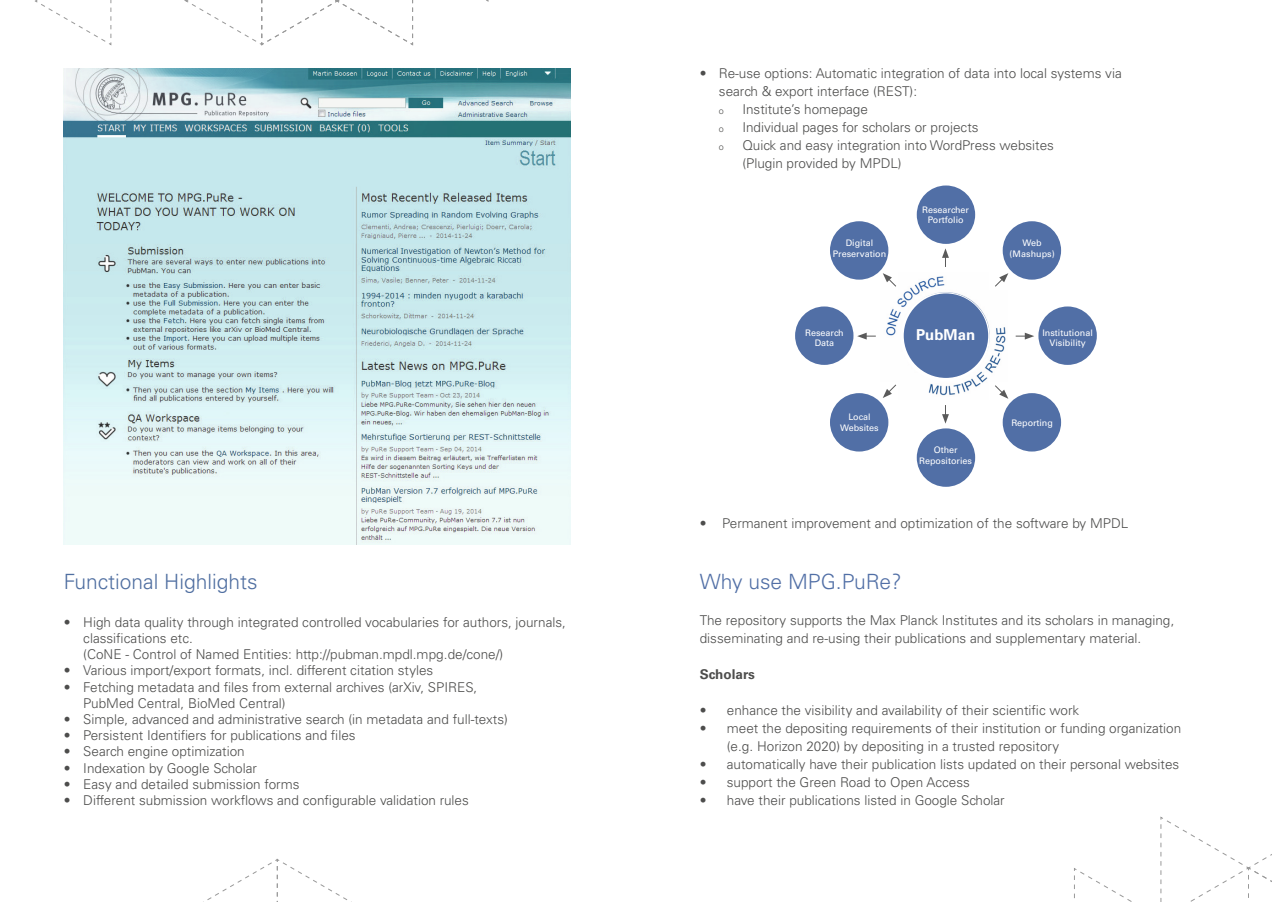
<style>
.page{position:relative;width:1272px;height:902px;background:#fff}
.page>*{position:absolute;margin:0;border:0;box-sizing:border-box;transform-origin:0 0}
.t1{font:300 21px "Univers LT Std";color:#506fa1}
.t2{font:300 21px "Univers LT Std";color:#516fa6}
.t3{font:700 15px "Univers LT Std";color:#fff}
.t4{font:300 13.5px/18px "Univers LT Std";color:#4d4d4c}
.t5{font:700 13.5px "Univers LT Std";color:#4d4d4c}
.t6{font:9px/10.8px "Univers LT Std";color:#fff;text-align:center}
.t7{font:300 9px "Univers LT Std";color:#4d4d4c}
</style>
<div class="page">
<img style="left:886px;top:276px;width:120px;height:120px">
<div style="left:900px;top:292px;width:89px;height:90px;background:#fff;border-radius:50%"></div>
<div style="left:876px;top:268px;width:21px;height:22px;background:#fff"></div>
<div style="left:989px;top:268px;width:21px;height:22px;background:#fff"></div>
<div style="left:989px;top:382px;width:21px;height:21px;background:#fff"></div>
<div style="left:876px;top:382px;width:21px;height:21px;background:#fff"></div>
<svg style="left:207px;top:858px;width:141px;height:43px"></svg>
<svg style="left:35px;top:0;width:453px;height:45px"></svg>
<svg style="left:1074px;top:816px;width:197px;height:85px"></svg>
<img style="left:64px;top:68px;width:506px;height:476px">
<div style="left:903px;top:293px;width:85px;height:85px;background:#516fa6;border-radius:50%"></div>
<div style="left:1002px;top:221px;width:59px;height:58px;background:#516fa6;border-radius:50%"></div>
<div style="left:1002px;top:393px;width:59px;height:58px;background:#516fa6;border-radius:50%"></div>
<div style="left:830px;top:221px;width:58px;height:58px;background:#516fa6;border-radius:50%"></div>
<div style="left:830px;top:393px;width:58px;height:58px;background:#516fa6;border-radius:50%"></div>
<div style="left:1038px;top:306px;width:58px;height:59px;background:#516fa6;border-radius:50%"></div>
<div style="left:795px;top:306px;width:58px;height:59px;background:#516fa6;border-radius:50%"></div>
<div style="left:916px;top:428px;width:59px;height:59px;background:#516fa6;border-radius:50%"></div>
<div style="left:916px;top:185px;width:59px;height:59px;background:#516fa6;border-radius:50%"></div>
<svg style="left:1015px;top:332px;width:19px;height:7px"></svg>
<svg style="left:857px;top:332px;width:18px;height:7px"></svg>
<svg style="left:942px;top:248px;width:6px;height:19px"></svg>
<svg style="left:883px;top:273px;width:13px;height:14px"></svg>
<svg style="left:883px;top:384px;width:13px;height:14px"></svg>
<svg style="left:995px;top:385px;width:13px;height:14px"></svg>
<svg style="left:995px;top:273px;width:13px;height:14px"></svg>
<svg style="left:942px;top:405px;width:6px;height:18px"></svg>
<h1 class="t1" style="left:64px;top:568px;width:195px">Functional Highlights</h1>
<p class="t4" style="left:83px;top:613px;width:484px;line-height:16.2px;text-indent:-19px">• High data quality through integrated controlled vocabularies for authors, journals, classifications etc.<br>(CoNE - Control of Named Entities: http://pubman.mpdl.mpg.de/cone/)</p>
<p class="t4" style="left:64px;top:661px;width:371px">• Various import/export formats, incl. different citation styles</p>
<p class="t4" style="left:83px;top:678px;width:395px;line-height:16.2px;text-indent:-19px">• Fetching metadata and files from external archives (arXiv, SPIRES,<br>PubMed Central, BioMed Central)</p>
<p class="t4" style="left:64px;top:710px;width:445px">• Simple, advanced and administrative search (in metadata and full-texts)</p>
<p class="t4" style="left:64px;top:726px;width:293px">• Persistent Identifiers for publications and files</p>
<p class="t4" style="left:64px;top:742px;width:182px">• Search engine optimization</p>
<p class="t4" style="left:64px;top:758px;width:195px">• Indexation by Google Scholar</p>
<p class="t4" style="left:64px;top:775px;width:237px">• Easy and detailed submission forms</p>
<p class="t4" style="left:64px;top:791px;width:406px">• Different submission workflows and configurable validation rules</p>
<p class="t4" style="left:719px;top:64px;width:404px;text-indent:-19px">• Re-use options: Automatic integration of data into local systems via search &amp; export interface (REST):</p>
<p class="t7" style="left:719px;top:105px;width:7px">o</p>
<p class="t4" style="left:742px;top:100px;width:127px">Institute’s homepage</p>
<p class="t7" style="left:719px;top:123px;width:7px">o</p>
<p class="t4" style="left:742px;top:118px;width:238px">Individual pages for scholars or projects</p>
<p class="t7" style="left:719px;top:141px;width:7px">o</p>
<p class="t4" style="left:742px;top:136px;width:313px">Quick and easy integration into WordPress websites (Plugin provided by MPDL)</p>
<p class="t6" style="left:832px;top:237px;width:55px">Digital<br>Preservation</p>
<p class="t6" style="left:922px;top:204px;width:48px">Researcher<br>Portfolio</p>
<p class="t6" style="left:1009px;top:237px;width:46px">Web (Mashups)</p>
<p class="t6" style="left:805px;top:327px;width:40px">Research<br>Data</p>
<p class="t6" style="left:1042px;top:327px;width:52px">Institutional<br>Visibility</p>
<p class="t3" style="left:916px;top:326px;width:61px">PubMan</p>
<p class="t6" style="left:840px;top:411px;width:40px">Local<br>Websites</p>
<p class="t6" style="left:919px;top:445px;width:54px">Other<br>Repositories</p>
<p class="t6" style="left:1011px;top:417px;width:43px">Reporting</p>
<p class="t4" style="left:699px;top:514px;width:430px">• Permanent improvement and optimization of the software by MPDL</p>
<h1 class="t2" style="left:699px;top:569px;width:203px">Why use MPG.PuRe?</h1>
<p class="t4" style="left:699px;top:611px;width:476px">The repository supports the Max Planck Institutes and its scholars in managing, disseminating and re-using their publications and supplementary material.</p>
<p class="t5" style="left:699px;top:666px;width:57px">Scholars</p>
<p class="t4" style="left:699px;top:701px;width:381px">• enhance the visibility and availability of their scientific work</p>
<p class="t4" style="left:726px;top:719px;width:456px;text-indent:-27px">• meet the depositing requirements of their institution or funding organization (e.g. Horizon 2020) by depositing in a trusted repository</p>
<p class="t4" style="left:699px;top:755px;width:481px">• automatically have their publication lists updated on their personal websites</p>
<p class="t4" style="left:699px;top:773px;width:271px">• support the Green Road to Open Access</p>
<p class="t4" style="left:699px;top:791px;width:306px">• have their publications listed in Google Scholar</p>
</div>
